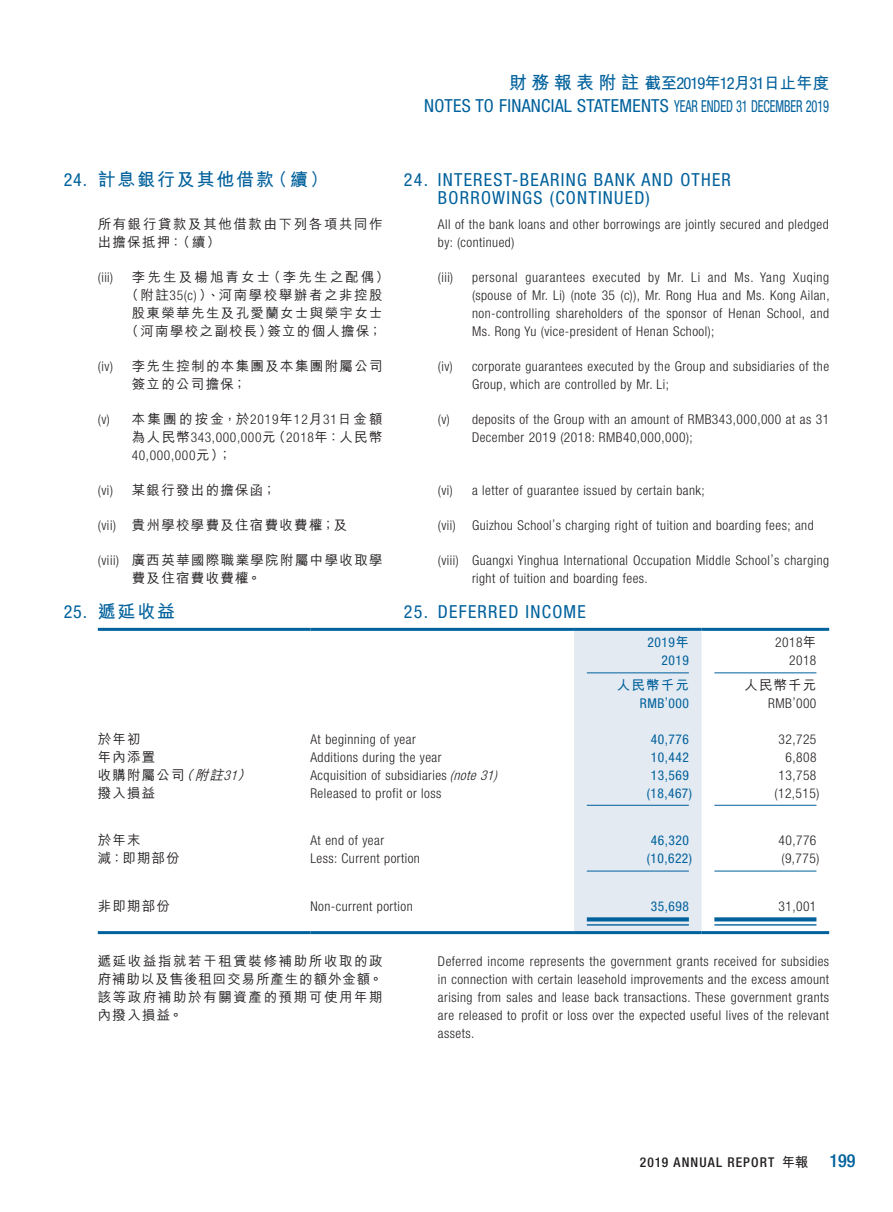
<style>
.page{position:relative;width:893px;height:1212px;background:#fff}
.page>*{position:absolute;margin:0;border:0;box-sizing:border-box;transform-origin:0 0}
.t1{font:condensed 18px/18px "Helvetica Neue LT Std";letter-spacing:.07em;color:#00619c}
.t2{font:condensed 18px "Helvetica Neue LT Std";letter-spacing:.015em;color:#00619c}
.t3{font:700 18px "M Hei HK";letter-spacing:.1em;color:#00619c}
.t4{font:700 16.5px "M Hei HK";letter-spacing:-.005em;color:#00619c}
.t5{font:300 condensed 13.5px/18px "Helvetica Neue LT Std";letter-spacing:.035em;color:#231f20}
.t6{font:500 13.5px/18px "M Hei HK";letter-spacing:.1em;color:#231f20}
.t7{font:condensed 13.5px "Helvetica Neue LT Std";letter-spacing:.035em;color:#00619c}
.t8{font:500 13.5px "M Hei HK";letter-spacing:.165em;color:#231f20}
.t9{font:500 condensed 13.5px "Helvetica Neue LT Std";letter-spacing:.08em;color:#231f20}
.t10{font:700 13.5px "M Hei HK";letter-spacing:.085em;color:#00619c}
.s1{font-size:18px}
.s2{font-family:"Helvetica Neue LT Std";font-weight:400;font-stretch:condensed}
.s3{font-size:16.5px}
.s4{font-family:"Helvetica Neue LT Std";font-weight:300;font-stretch:condensed}
.s5{font-family:"M Hei HK";font-weight:500;font-stretch:normal}
.s6{font-family:"M Hei HK";font-weight:700;font-stretch:normal}
.s7{font-style:italic}
.s8{font-family:"Helvetica Neue LT Std";font-weight:300;font-style:italic;font-stretch:condensed}
.s9{font-size:18px;color:#00619c}
</style>
<div class="page">
<div style="left:574px;top:631px;width:128px;height:300px;background:#e4eaf1"></div>
<hr style="left:98px;top:628px;width:212px;height:3px;background:#00619c">
<hr style="left:310px;top:628px;width:264px;height:3px;background:#00619c">
<hr style="left:574px;top:628px;width:128px;height:3px;background:#00619c">
<hr style="left:702px;top:628px;width:127px;height:3px;background:#00619c">
<hr style="left:587px;top:672px;width:102px;height:1px;background:#00619c">
<hr style="left:714px;top:672px;width:102px;height:1px;background:#00619c">
<hr style="left:587px;top:805px;width:102px;height:1px;background:#00619c">
<hr style="left:714px;top:805px;width:102px;height:1px;background:#00619c">
<hr style="left:587px;top:871px;width:102px;height:1px;background:#00619c">
<hr style="left:714px;top:871px;width:102px;height:1px;background:#00619c">
<svg style="left:587px;top:917px;width:102px;height:4px"></svg>
<hr style="left:587px;top:924px;width:102px;height:1px;background:#00619c">
<svg style="left:714px;top:917px;width:102px;height:4px"></svg>
<hr style="left:714px;top:924px;width:102px;height:1px;background:#00619c">
<hr style="left:98px;top:931px;width:212px;height:3px;background:#00619c">
<hr style="left:310px;top:931px;width:264px;height:3px;background:#00619c">
<hr style="left:574px;top:931px;width:128px;height:3px;background:#00619c">
<hr style="left:702px;top:931px;width:127px;height:3px;background:#00619c">
<p class="t4" style="left:509px;top:71px;width:322px"><span class="s1">財務報表附註</span>截至<span class="s2">2019</span>年<span class="s2">12</span>月<span class="s2">31</span>日止年度</p>
<h1 class="t2" style="left:424px;top:95px;width:407px">NOTES TO FINANCIAL STATEMENTS <span class="s3">YEAR ENDED 31 DECEMBER 2019</span></h1>
<h1 class="t3" style="left:64px;top:166px;width:266px"><span class="s2">24.</span> 計息銀行及其他借款（續）</h1>
<p class="t6" style="left:98px;top:213px;width:286px">所有銀行貸款及其他借款由下列各項共同作出擔保抵押：（續）</p>
<p class="t5" style="left:98px;top:268px;width:17px">(iii)</p>
<p class="t6" style="left:125px;top:266px;width:266px;text-align:center">李先生及楊旭青女士（李先生之配偶）（附註<span class="s4">35(c)</span>）、河南學校舉辦者之非控股股東榮華先生及孔愛蘭女士與榮宇女士（河南學校之副校長）簽立的個人擔保；</p>
<p class="t5" style="left:98px;top:357px;width:17px">(iv)</p>
<p class="t6" style="left:132px;top:355px;width:252px">李先生控制的本集團及本集團附屬公司簽立的公司擔保；</p>
<p class="t8" style="left:98px;top:409px;width:286px"><span class="s4">(v)</span> 本集團的按金，於<span class="s4">2019</span>年<span class="s4">12</span>月<span class="s4">31</span>日金額</p>
<p class="t5" style="left:132px;top:428px;width:252px"><span class="s5">為人民幣</span>343,000,000<span class="s5">元（</span>2018<span class="s5">年：人民幣<br></span>40,000,000<span class="s5">元）；</span></p>
<p class="t5" style="left:98px;top:481px;width:17px">(vi)</p>
<p class="t6" style="left:132px;top:479px;width:146px">某銀行發出的擔保函；</p>
<p class="t6" style="left:98px;top:514px;width:251px"><span class="s4">(vii)</span> 貴州學校學費及住宿費收費權；及</p>
<p class="t6" style="left:132px;top:549px;width:252px;text-indent:-34px"><span class="s4">(viii)</span> 廣西英華國際職業學院附屬中學收取學費及住宿費收費權。</p>
<h1 class="t3" style="left:64px;top:598px;width:113px"><span class="s2">25.</span> 遞延收益</h1>
<h1 class="t1" style="left:438px;top:171px;width:294px;text-indent:-34px">24. INTEREST-BEARING BANK AND OTHER<br>BORROWINGS (CONTINUED)</h1>
<p class="t5" style="left:438px;top:215px;width:392px">All of the bank loans and other borrowings are jointly secured and pledged by: (continued)</p>
<p class="t5" style="left:438px;top:268px;width:17px">(iii)</p>
<p class="t5" style="left:472px;top:268px;width:359px;text-align:justify">personal guarantees executed by Mr. Li and Ms. Yang Xuqing (spouse of Mr. Li) (note 35 (c)), Mr. Rong Hua and Ms. Kong Ailan, non-controlling shareholders of the sponsor of Henan School, and Ms. Rong Yu (vice-president of Henan School);</p>
<p class="t5" style="left:438px;top:357px;width:16px">(iv)</p>
<p class="t5" style="left:472px;top:357px;width:359px">corporate guarantees executed by the Group and subsidiaries of the<br>Group, which are controlled by Mr. Li;</p>
<p class="t5" style="left:472px;top:410px;width:359px;text-indent:-34px">(v) deposits of the Group with an amount of RMB343,000,000 at as 31<br>December 2019 (2018: RMB40,000,000);</p>
<p class="t5" style="left:438px;top:481px;width:16px">(vi)</p>
<p class="t5" style="left:472px;top:481px;width:234px">a letter of guarantee issued by certain bank;</p>
<p class="t5" style="left:438px;top:516px;width:377px">(vii) Guizhou School’s charging right of tuition and boarding fees; and</p>
<p class="t5" style="left:472px;top:551px;width:359px;text-indent:-34px">(viii) Guangxi Yinghua International Occupation Middle School’s charging right of tuition and boarding fees.</p>
<h1 class="t1" style="left:404px;top:602px;width:183px">25. DEFERRED INCOME</h1>
<p class="t7" style="left:648px;top:634px;width:43px">2019<span class="s6">年</span></p>
<p class="t5" style="left:775px;top:633px;width:43px">2018<span class="s5">年</span></p>
<p class="t7" style="left:662px;top:652px;width:29px">2019</p>
<p class="t5" style="left:789px;top:651px;width:29px">2018</p>
<p class="t10" style="left:617px;top:675px;width:74px">人民幣千元</p>
<p class="t6" style="left:744px;top:674px;width:74px">人民幣千元</p>
<p class="t7" style="left:640px;top:695px;width:50px">RMB’000</p>
<p class="t5" style="left:768px;top:694px;width:50px">RMB’000</p>
<p class="t6" style="left:98px;top:728px;width:44px">於年初</p>
<p class="t5" style="left:310px;top:730px;width:107px">At beginning of year</p>
<p class="t7" style="left:651px;top:731px;width:39px">40,776</p>
<p class="t5" style="left:778px;top:730px;width:39px">32,725</p>
<p class="t6" style="left:98px;top:746px;width:59px">年內添置</p>
<p class="t5" style="left:310px;top:748px;width:133px">Additions during the year</p>
<p class="t7" style="left:651px;top:749px;width:39px">10,442</p>
<p class="t5" style="left:785px;top:748px;width:32px">6,808</p>
<p class="t6" style="left:98px;top:764px;width:159px">收購附屬公司<span class="s7">（附註</span><span class="s8">31</span><span class="s7">）</span></p>
<p class="t5" style="left:310px;top:766px;width:189px">Acquisition of subsidiaries <span class="s7">(note31)</span></p>
<p class="t7" style="left:651px;top:767px;width:39px">13,569</p>
<p class="t5" style="left:778px;top:766px;width:39px">13,758</p>
<p class="t6" style="left:98px;top:782px;width:59px">撥入損益</p>
<p class="t5" style="left:310px;top:784px;width:132px">Released to profit or loss</p>
<p class="t7" style="left:647px;top:785px;width:47px">(18,467)</p>
<p class="t5" style="left:775px;top:784px;width:46px">(12,515)</p>
<p class="t6" style="left:98px;top:830px;width:44px">於年末</p>
<p class="t5" style="left:310px;top:831px;width:75px">At end of year</p>
<p class="t7" style="left:651px;top:833px;width:39px">46,320</p>
<p class="t5" style="left:778px;top:831px;width:39px">40,776</p>
<p class="t6" style="left:98px;top:848px;width:83px">減：即期部份</p>
<p class="t5" style="left:310px;top:849px;width:111px">Less: Current portion</p>
<p class="t7" style="left:647px;top:851px;width:47px">(10,622)</p>
<p class="t5" style="left:781px;top:849px;width:39px">(9,775)</p>
<p class="t6" style="left:98px;top:896px;width:74px">非即期部份</p>
<p class="t5" style="left:310px;top:897px;width:104px">Non-current portion</p>
<p class="t7" style="left:651px;top:898px;width:39px">35,698</p>
<p class="t5" style="left:778px;top:897px;width:39px">31,001</p>
<p class="t6" style="left:98px;top:950px;width:286px;text-align:justify">遞延收益指就若干租賃裝修補助所收取的政府補助以及售後租回交易所產生的額外金額。該等政府補助於有關資產的預期可使用年期內撥入損益。</p>
<p class="t5" style="left:438px;top:952px;width:393px;text-align:justify">Deferred income represents the government grants received for subsidies in connection with certain leasehold improvements and the excess amount arising from sales and lease back transactions. These government grants are released to profit or loss over the expected useful lives of the relevant assets.</p>
<p class="t9" style="left:640px;top:1154px;width:217px">2019 ANNUAL REPORT <span class="s6">年報</span> <span class="s9">199</span></p>
</div>
